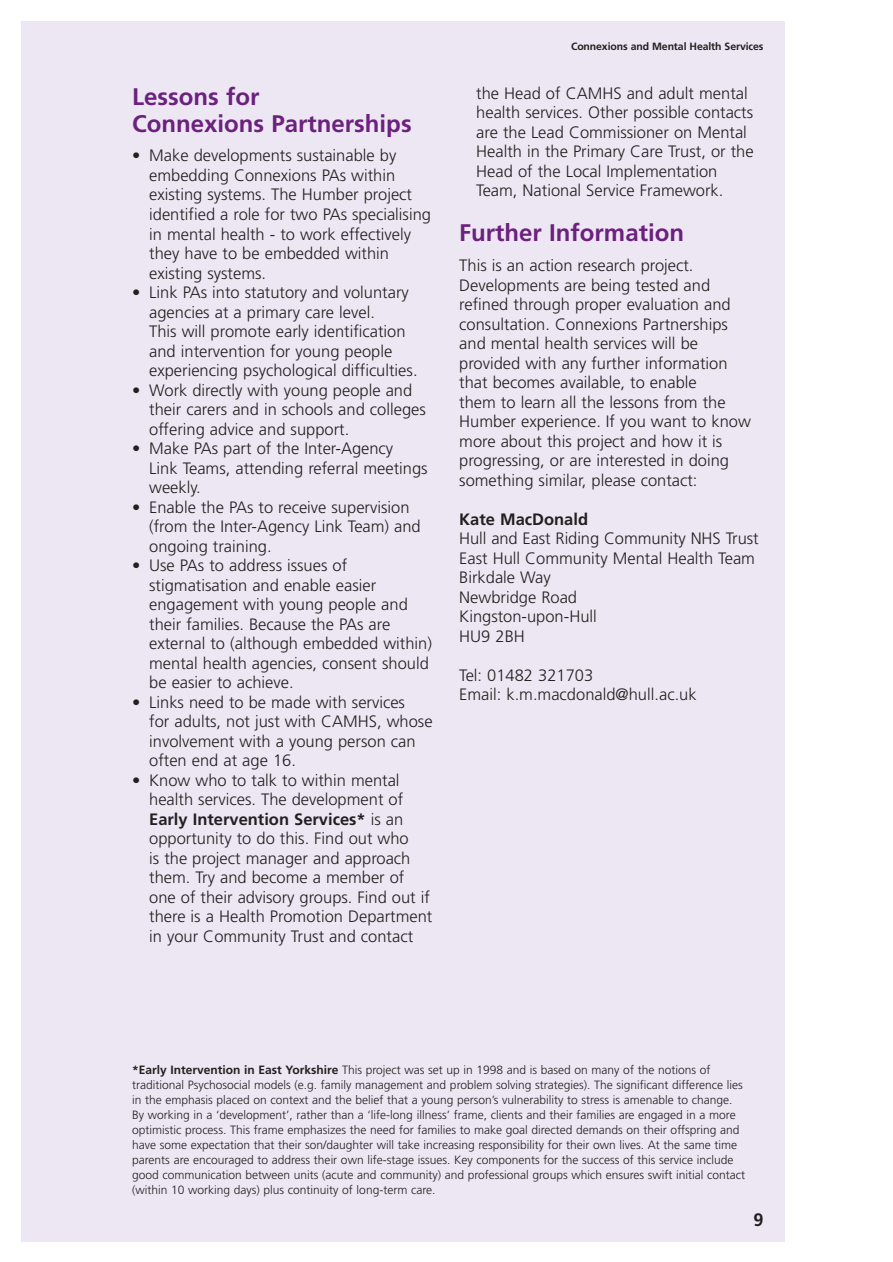
<style>
.page{position:relative;width:893px;height:1262px;background:#fff}
.page>*{position:absolute;margin:0;border:0;box-sizing:border-box;transform-origin:0 0}
.t1{font:700 24px/27px "Frutiger";color:#6c207f}
.t2{font:700 18px "Frutiger";color:#231f20}
.t3{font:300 16.5px/19.5px "Frutiger";color:#231f20}
.t4{font:700 16.5px "Frutiger";color:#231f20}
.t5{font:300 12px/15px "Frutiger";color:#231f20}
.t6{font:700 10.5px "Frutiger";letter-spacing:-.01em;color:#231f20}
.s1{font-weight:700}
</style>
<div class="page">
<div style="left:22px;top:21px;width:762px;height:1221px;background:#ece7f2"></div>
<h1 class="t1" style="left:132px;top:85px;width:281px">Lessons for<br>Connexions Partnerships</h1>
<p class="t3" style="left:149px;top:147px;width:283px;text-indent:-17px"><span class="s1">•</span> Make developments sustainable by embedding Connexions PAs within existing systems. The Humber project identified a role for two PAs specialising in mental health - to work effectively they have to be embedded within existing systems.</p>
<p class="t3" style="left:149px;top:284px;width:270px;text-indent:-17px"><span class="s1">•</span> Link PAs into statutory and voluntary agencies at a primary care level.<br>This will promote early identification and intervention for young people experiencing psychological difficulties.</p>
<p class="t3" style="left:149px;top:381px;width:278px;text-indent:-17px"><span class="s1">•</span> Work directly with young people and their carers and in schools and colleges offering advice and support.</p>
<p class="t3" style="left:149px;top:440px;width:280px;text-indent:-17px"><span class="s1">•</span> Make PAs part of the Inter-Agency<br>Link Teams, attending referral meetings weekly.</p>
<p class="t3" style="left:149px;top:498px;width:273px;text-indent:-17px"><span class="s1">•</span> Enable the PAs to receive supervision (from the Inter-Agency Link Team) and ongoing training.</p>
<p class="t3" style="left:149px;top:557px;width:284px;text-indent:-17px"><span class="s1">•</span> Use PAs to address issues of stigmatisation and enable easier engagement with young people and their families. Because the PAs are external to (although embedded within) mental health agencies, consent should be easier to achieve.</p>
<p class="t3" style="left:149px;top:693px;width:285px;text-indent:-17px"><span class="s1">•</span> Links need to be made with services<br>for adults, not just with CAMHS, whose involvement with a young person can often end at age 16.</p>
<p class="t3" style="left:149px;top:771px;width:285px;text-indent:-17px"><span class="s1">•</span> Know who to talk to within mental health services. The development of <span class="s1">Early Intervention Services*</span> is an opportunity to do this. Find out who<br>is the project manager and approach them. Try and become a member of one of their advisory groups. Find out if there is a Health Promotion Department in your Community Trust and contact</p>
<p class="t6" style="left:571px;top:43px;width:194px">Connexions and Mental Health Services</p>
<p class="t3" style="left:476px;top:85px;width:279px">the Head of CAMHS and adult mental health services. Other possible contacts are the Lead Commissioner on Mental Health in the Primary Care Trust, or the Head of the Local Implementation Team, National Service Framework.</p>
<h1 class="t1" style="left:459px;top:221px;width:226px">Further Information</h1>
<p class="t3" style="left:459px;top:257px;width:293px">This is an action research project.<br>Developments are being tested and refined through proper evaluation and consultation. Connexions Partnerships and mental health services will be provided with any further information that becomes available, to enable<br>them to learn all the lessons from the Humber experience. If you want to know more about this project and how it is progressing, or are interested in doing something similar, please contact:</p>
<p class="t4" style="left:459px;top:512px;width:130px">Kate MacDonald</p>
<p class="t3" style="left:459px;top:530px;width:301px">Hull and East Riding Community NHS Trust<br>East Hull Community Mental Health Team<br>Birkdale Way<br>Newbridge Road<br>Kingston-upon-Hull<br>HU9 2BH</p>
<p class="t3" style="left:459px;top:666px;width:239px">Tel: 01482 321703<br>Email: k.m.macdonald@hull.ac.uk</p>
<p class="t5" style="left:132px;top:1063px;width:614px"><span class="s1">*Early Intervention in East Yorkshire</span> This project was set up in 1998 and is based on many of the notions of traditional Psychosocial models (e.g. family management and problem solving strategies). The significant difference lies in the emphasis placed on context and the belief that a young person’s vulnerability to stress is amenable to change.<br>By working in a ‘development’, rather than a ‘life-long illness’ frame, clients and their families are engaged in a more optimistic process. This frame emphasizes the need for families to make goal directed demands on their offspring and have some expectation that their son/daughter will take increasing responsibility for their own lives. At the same time parents are encouraged to address their own life-stage issues. Key components for the success of this service include good communication between units (acute and community) and professional groups which ensures swift initial contact (within 10 working days) plus continuity of long-term care.</p>
<p class="t2" style="left:753px;top:1212px;width:12px">9</p>
</div>
